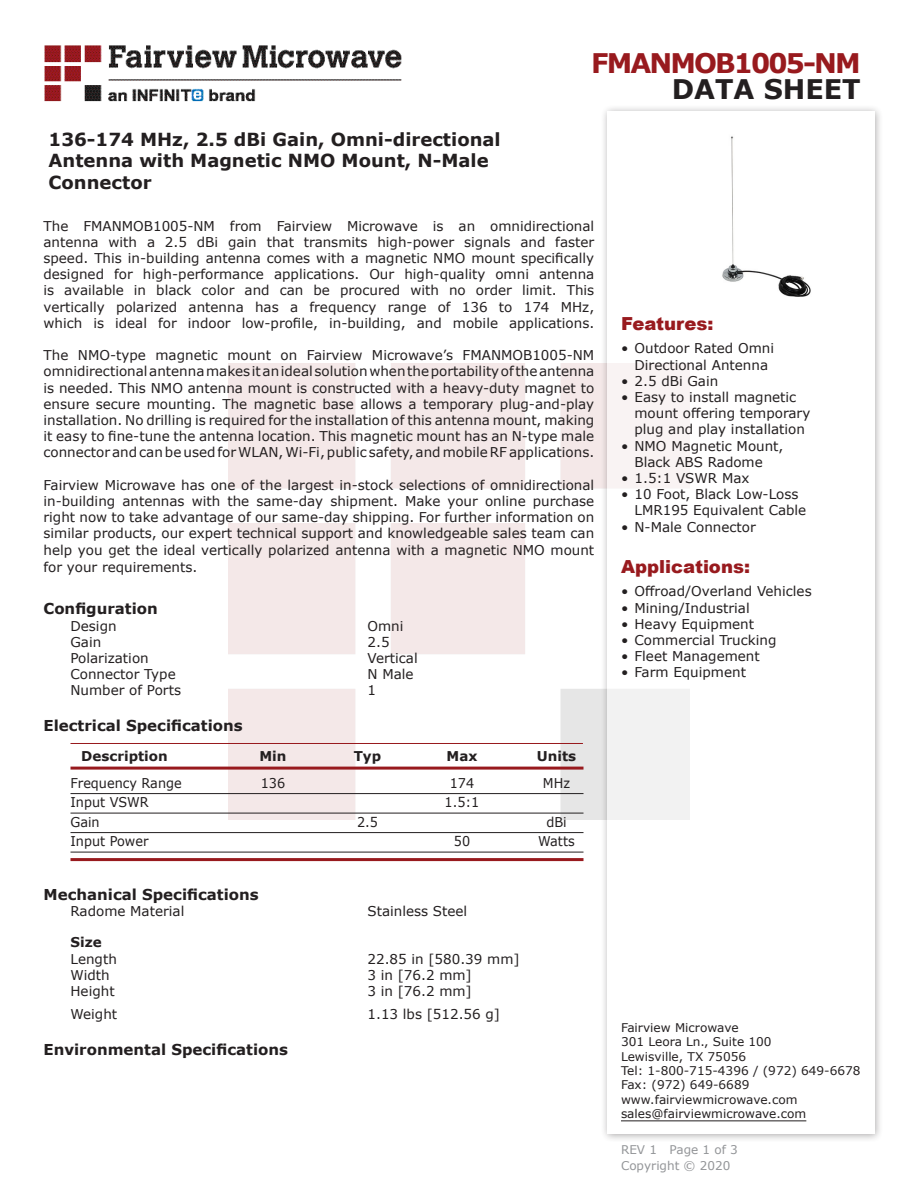
<style>
.page{position:relative;width:918px;height:1188px;background:#fff}
.page>*{position:absolute;margin:0;border:0;box-sizing:border-box;transform-origin:0 0}
.FM{font:700 27px "Verdana";letter-spacing:-.07em;color:#981a1e}
.t1{font:700 27px "Verdana";color:#231f20}
.Web_Description_Para{font:700 18px/21.6px "Verdana";color:#231f20}
.Applications_Header{font:900 18px "Arial";color:#981a1e}
.Head1{font:700 15px "Verdana";color:#231f20}
.MarketingDescription{font:13.5px/16.2px "Verdana";color:#231f20;text-align:justify}
.Specs_Para{font:13.5px "Verdana";color:#231f20}
.Table-Body{font:13.5px "Verdana";color:#231f20;scale:.95 1}
.Table-Header{font:700 13.5px "Verdana";color:#231f20}
.Head2{font:700 13.5px "Verdana";color:#231f20}
.FM_Info{font:12px "Verdana";color:#231f20}
.REV_Info{font:12px "Verdana";color:#939598}
</style>
<div class="page">
<img style="left:44px;top:45px;width:358px;height:57px">
<hr style="left:70px;top:743px;width:513px;height:1px;background:#981a1e">
<hr style="left:70px;top:767px;width:514px;height:3px;background:#981a1e">
<hr style="left:70px;top:793px;width:514px;height:1px;background:#231f20">
<hr style="left:70px;top:813px;width:514px;height:1px;background:#231f20">
<hr style="left:70px;top:832px;width:514px;height:1px;background:#231f20">
<hr style="left:70px;top:852px;width:514px;height:1px;background:#231f20">
<hr style="left:70px;top:858px;width:514px;height:3px;background:#981a1e">
<div style="left:600px;top:104px;width:284px;height:1039px;background:#231f20;opacity:.75"></div>
<div style="left:608px;top:111px;width:267px;height:1023px;background:#fff"></div>
<hr style="left:621px;top:1120px;width:185px;height:1px;background:#231f20">
<img style="left:722px;top:136px;width:89px;height:161px">
<p class="Web_Description_Para" style="left:49px;top:128px;width:454px">136-174 MHz, 2.5 dBi Gain, Omni-directional<br>Antenna with Magnetic NMO Mount, N-Male<br>Connector</p>
<p class="FM" style="left:591px;top:44px;width:271px">FMANMOB1005-NM</p>
<p class="t1" style="left:672px;top:70px;width:191px">DATA SHEET</p>
<p class="MarketingDescription" style="left:44px;top:217px;width:552px">The FMANMOB1005-NM from Fairview Microwave is an omnidirectional antenna with a 2.5 dBi gain that transmits high-power signals and faster speed. This in-building antenna comes with a magnetic NMO mount specifically designed for high-performance applications. Our high-quality omni antenna is available in black color and can be procured with no order limit. This vertically polarized antenna has a frequency range of 136 to 174 MHz, which is ideal for indoor low-profile, in-building, and mobile applications.</p>
<p class="MarketingDescription" style="left:44px;top:347px;width:552px">The NMO-type magnetic mount on Fairview Microwave’s FMANMOB1005-NM omnidirectional antenna makes it an ideal solution when the portability of the antenna is needed. This NMO antenna mount is constructed with a heavy-duty magnet to ensure secure mounting. The magnetic base allows a temporary plug-and-play installation. No drilling is required for the installation of this antenna mount, making it easy to fine-tune the antenna location. This magnetic mount has an N-type male connector and can be used for WLAN, Wi-Fi, public safety, and mobile RF applications.</p>
<p class="MarketingDescription" style="left:44px;top:477px;width:552px">Fairview Microwave has one of the largest in-stock selections of omnidirectional in-building antennas with the same-day shipment. Make your online purchase right now to take advantage of our same-day shipping. For further information on similar products, our expert technical support and knowledgeable sales team can help you get the ideal vertically polarized antenna with a magnetic NMO mount for your requirements.</p>
<p class="Head1" style="left:44px;top:598px;width:116px">Configuration</p>
<p class="Specs_Para" style="left:70px;top:617px;width:48px">Design</p>
<p class="Specs_Para" style="left:368px;top:617px;width:38px">Omni</p>
<p class="Specs_Para" style="left:70px;top:633px;width:32px">Gain</p>
<p class="Specs_Para" style="left:368px;top:633px;width:24px">2.5</p>
<p class="Specs_Para" style="left:70px;top:649px;width:80px">Polarization</p>
<p class="Specs_Para" style="left:368px;top:649px;width:52px">Vertical</p>
<p class="Specs_Para" style="left:70px;top:665px;width:107px">Connector Type</p>
<p class="Specs_Para" style="left:368px;top:665px;width:48px">N Male</p>
<p class="Specs_Para" style="left:70px;top:681px;width:112px">Number of Ports</p>
<p class="Specs_Para" style="left:368px;top:681px;width:10px">1</p>
<p class="Head1" style="left:44px;top:715px;width:201px">Electrical Specifications</p>
<p class="Table-Header" style="left:81px;top:746px;width:88px">Description</p>
<p class="Table-Header" style="left:259px;top:746px;width:29px">Min</p>
<p class="Table-Header" style="left:354px;top:746px;width:29px">Typ</p>
<p class="Table-Header" style="left:447px;top:746px;width:32px">Max</p>
<p class="Table-Header" style="left:537px;top:746px;width:41px">Units</p>
<p class="Table-Body" style="left:70px;top:773px;width:119px">Frequency Range</p>
<p class="Table-Body" style="left:261px;top:773px;width:27px">136</p>
<p class="Table-Body" style="left:450px;top:773px;width:27px">174</p>
<p class="Table-Body" style="left:543px;top:773px;width:30px">MHz</p>
<p class="Table-Body" style="left:70px;top:793px;width:84px">Input VSWR</p>
<p class="Table-Body" style="left:445px;top:793px;width:38px">1.5:1</p>
<p class="Table-Body" style="left:70px;top:812px;width:32px">Gain</p>
<p class="Table-Body" style="left:357px;top:812px;width:24px">2.5</p>
<p class="Table-Body" style="left:546px;top:812px;width:23px">dBi</p>
<p class="Table-Body" style="left:70px;top:832px;width:84px">Input Power</p>
<p class="Table-Body" style="left:454px;top:832px;width:19px">50</p>
<p class="Table-Body" style="left:538px;top:832px;width:40px">Watts</p>
<p class="Head1" style="left:44px;top:884px;width:217px">Mechanical Specifications</p>
<p class="Specs_Para" style="left:70px;top:902px;width:115px">Radome Material</p>
<p class="Specs_Para" style="left:368px;top:902px;width:101px">Stainless Steel</p>
<p class="Head2" style="left:70px;top:933px;width:33px">Size</p>
<p class="Specs_Para" style="left:70px;top:950px;width:48px">Length</p>
<p class="Specs_Para" style="left:368px;top:950px;width:154px">22.85 in [580.39 mm]</p>
<p class="Specs_Para" style="left:70px;top:966px;width:41px">Width</p>
<p class="Specs_Para" style="left:368px;top:966px;width:106px">3 in [76.2 mm]</p>
<p class="Specs_Para" style="left:70px;top:982px;width:46px">Height</p>
<p class="Specs_Para" style="left:368px;top:982px;width:106px">3 in [76.2 mm]</p>
<p class="Specs_Para" style="left:70px;top:1004px;width:48px">Weight</p>
<p class="Specs_Para" style="left:368px;top:1004px;width:134px">1.13 lbs [512.56 g]</p>
<p class="Head1" style="left:44px;top:1039px;width:246px">Environmental Specifications</p>
<p class="Applications_Header" style="left:621px;top:311px;width:94px">Features:</p>
<p class="MarketingDescription" style="left:621px;top:340px;width:155px;text-align:center">• Outdoor Rated Omni<br>Directional Antenna</p>
<p class="MarketingDescription" style="left:621px;top:373px;width:99px">• 2.5 dBi Gain</p>
<p class="MarketingDescription" style="left:634px;top:389px;width:177px;text-align:left;text-indent:-14px">• Easy to install magnetic mount offering temporary plug and play installation</p>
<p class="MarketingDescription" style="left:621px;top:437px;width:164px;text-align:center">• NMO Magnetic Mount,<br>Black ABS Radome</p>
<p class="MarketingDescription" style="left:621px;top:470px;width:130px">• 1.5:1 VSWR Max</p>
<p class="MarketingDescription" style="left:634px;top:486px;width:173px;text-indent:-14px">• 10 Foot, Black Low-Loss<br>LMR195 Equivalent Cable</p>
<p class="MarketingDescription" style="left:621px;top:518px;width:136px">• N-Male Connector</p>
<p class="Applications_Header" style="left:621px;top:554px;width:131px">Applications:</p>
<p class="MarketingDescription" style="left:621px;top:583px;width:192px">• Offroad/Overland Vehicles</p>
<p class="MarketingDescription" style="left:621px;top:599px;width:130px">• Mining/Industrial</p>
<p class="MarketingDescription" style="left:621px;top:616px;width:135px">• Heavy Equipment</p>
<p class="MarketingDescription" style="left:621px;top:632px;width:157px">• Commercial Trucking</p>
<p class="MarketingDescription" style="left:621px;top:648px;width:140px">• Fleet Management</p>
<p class="MarketingDescription" style="left:621px;top:664px;width:127px">• Farm Equipment</p>
<p class="FM_Info" style="left:621px;top:1019px;width:119px">Fairview Microwave</p>
<p class="FM_Info" style="left:621px;top:1034px;width:152px">301 Leora Ln., Suite 100</p>
<p class="FM_Info" style="left:621px;top:1048px;width:127px">Lewisville, TX 75056</p>
<p class="FM_Info" style="left:621px;top:1062px;width:241px">Tel: 1-800-715-4396 / (972) 649-6678</p>
<p class="FM_Info" style="left:621px;top:1077px;width:130px">Fax: (972) 649-6689</p>
<p class="FM_Info" style="left:621px;top:1091px;width:178px">www.fairviewmicrowave.com</p>
<p class="FM_Info" style="left:621px;top:1106px;width:187px">sales@fairviewmicrowave.com</p>
<p class="REV_Info" style="left:621px;top:1141px;width:118px">REV 1 Page 1 of 3</p>
<p class="REV_Info" style="left:621px;top:1157px;width:111px">Copyright © 2020</p>
</div>
